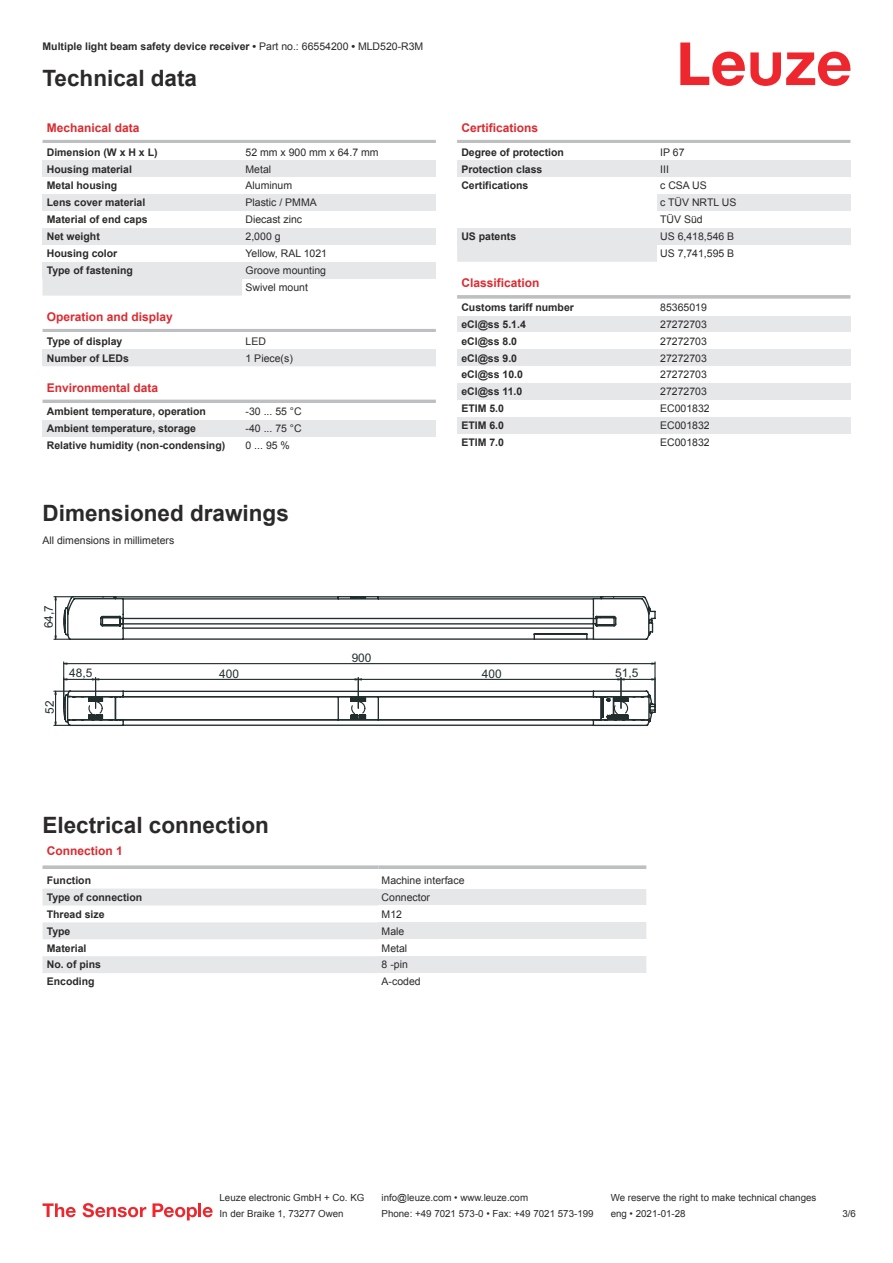
<style>
.page{position:relative;width:893px;height:1263px;background:#fff}
.page>*{position:absolute;margin:0;border:0;box-sizing:border-box;transform-origin:0 0}
.t1{font:700 22.5px "Arial";color:#2b292a}
.t2{font:700 12px "Arial";color:#db2a30}
.t3{font:11.85px "Arial";color:#222d2e}
.t4{font:700 10.5px "Arial";color:#2b292a}
.t5{font:10.5px/17px "Arial";color:#2b292a}
.t6{font:9.75px "Arial";color:#2b292a}
.s1{font-weight:400}
</style>
<div class="page">
<svg style="left:680px;top:43px;width:170px;height:43px"></svg>
<div style="left:43px;top:279px;width:199px;height:17px;background:#e6e7e9"></div>
<hr style="left:43px;top:140px;width:393px;height:3px;background:#bdbfc1">
<div style="left:43px;top:160px;width:199px;height:17px;background:#e6e7e9"></div>
<div style="left:242px;top:160px;width:194px;height:17px;background:#e6e7e9"></div>
<div style="left:43px;top:194px;width:199px;height:17px;background:#e6e7e9"></div>
<div style="left:242px;top:194px;width:194px;height:17px;background:#e6e7e9"></div>
<div style="left:43px;top:228px;width:199px;height:17px;background:#e6e7e9"></div>
<div style="left:242px;top:228px;width:194px;height:17px;background:#e6e7e9"></div>
<div style="left:43px;top:262px;width:199px;height:17px;background:#e6e7e9"></div>
<div style="left:242px;top:262px;width:194px;height:17px;background:#e6e7e9"></div>
<hr style="left:43px;top:329px;width:393px;height:3px;background:#bdbfc1">
<div style="left:43px;top:349px;width:199px;height:17px;background:#e6e7e9"></div>
<div style="left:242px;top:349px;width:194px;height:17px;background:#e6e7e9"></div>
<hr style="left:43px;top:400px;width:393px;height:3px;background:#bdbfc1">
<div style="left:43px;top:420px;width:199px;height:17px;background:#e6e7e9"></div>
<div style="left:242px;top:420px;width:194px;height:17px;background:#e6e7e9"></div>
<svg style="left:43px;top:889px;width:335px;height:84px;fill:#e6e7e9"></svg>
<svg style="left:43px;top:865px;width:335px;height:4px"></svg>
<svg style="left:378px;top:865px;width:268px;height:4px"></svg>
<div style="left:378px;top:888px;width:268px;height:17px;background:#e6e7e9"></div>
<div style="left:378px;top:922px;width:268px;height:17px;background:#e6e7e9"></div>
<div style="left:378px;top:956px;width:268px;height:17px;background:#e6e7e9"></div>
<div style="left:457px;top:245px;width:200px;height:17px;background:#e6e7e9"></div>
<hr style="left:457px;top:140px;width:393px;height:3px;background:#bdbfc1">
<div style="left:457px;top:160px;width:200px;height:17px;background:#e6e7e9"></div>
<div style="left:657px;top:160px;width:193px;height:17px;background:#e6e7e9"></div>
<div style="left:657px;top:194px;width:193px;height:17px;background:#e6e7e9"></div>
<div style="left:457px;top:228px;width:200px;height:17px;background:#e6e7e9"></div>
<div style="left:657px;top:228px;width:193px;height:17px;background:#e6e7e9"></div>
<svg style="left:457px;top:295px;width:393px;height:4px;background:#c3c5c7"></svg>
<div style="left:457px;top:316px;width:200px;height:16px;background:#e6e7e9"></div>
<div style="left:657px;top:316px;width:193px;height:16px;background:#e6e7e9"></div>
<div style="left:457px;top:349px;width:200px;height:17px;background:#e6e7e9"></div>
<div style="left:657px;top:349px;width:193px;height:17px;background:#e6e7e9"></div>
<div style="left:457px;top:383px;width:200px;height:17px;background:#e6e7e9"></div>
<div style="left:657px;top:383px;width:193px;height:17px;background:#e6e7e9"></div>
<div style="left:457px;top:417px;width:200px;height:17px;background:#e6e7e9"></div>
<div style="left:657px;top:417px;width:193px;height:17px;background:#e6e7e9"></div>
<svg style="left:43px;top:1203px;width:33px;height:14px"></svg>
<svg style="left:83px;top:1203px;width:63px;height:14px"></svg>
<svg style="left:153px;top:1203px;width:44px;height:17px"></svg>
<hr style="left:198px;top:1203px;width:3px;height:14px;background:#ed272d">
<svg style="left:203px;top:1207px;width:10px;height:10px"></svg>
<svg style="left:68px;top:664px;width:534px;height:1px"></svg>
<hr style="left:63px;top:662px;width:1px;height:46px;background:#222d2e">
<hr style="left:654px;top:662px;width:2px;height:46px;background:#222d2e">
<hr style="left:67px;top:663px;width:585px;height:1px;background:#222d2e">
<svg style="left:63px;top:662px;width:5px;height:3px"></svg>
<svg style="left:650px;top:662px;width:6px;height:3px"></svg>
<svg style="left:54px;top:596px;width:602px;height:44px"></svg>
<svg style="left:54px;top:677px;width:602px;height:49px"></svg>
<p class="t4" style="left:43px;top:43px;width:382px">Multiple light beam safety device receiver • <span class="s1">Part no.: 66554200</span> • <span class="s1">MLD520-R3M</span></p>
<h1 class="t1" style="left:43px;top:70px;width:156px">Technical data</h1>
<p class="t2" style="left:47px;top:123px;width:94px">Mechanical data</p>
<p class="t4" style="left:47px;top:148px;width:112px">Dimension (W x H x L)</p>
<p class="t5" style="left:246px;top:144px;width:135px">52 mm x 900 mm x 64.7 mm</p>
<p class="t4" style="left:47px;top:165px;width:87px">Housing material</p>
<p class="t5" style="left:246px;top:161px;width:27px">Metal</p>
<p class="t4" style="left:47px;top:182px;width:72px">Metal housing</p>
<p class="t5" style="left:246px;top:178px;width:48px">Aluminum</p>
<p class="t4" style="left:47px;top:199px;width:100px">Lens cover material</p>
<p class="t5" style="left:246px;top:195px;width:73px">Plastic / PMMA</p>
<p class="t4" style="left:47px;top:216px;width:102px">Material of end caps</p>
<p class="t5" style="left:246px;top:212px;width:58px">Diecast zinc</p>
<p class="t4" style="left:47px;top:233px;width:55px">Net weight</p>
<p class="t5" style="left:246px;top:229px;width:37px">2,000 g</p>
<p class="t4" style="left:47px;top:249px;width:72px">Housing color</p>
<p class="t5" style="left:246px;top:246px;width:83px">Yellow, RAL 1021</p>
<p class="t4" style="left:47px;top:266px;width:88px">Type of fastening</p>
<p class="t5" style="left:246px;top:263px;width:82px">Groove mounting<br>Swivel mount</p>
<p class="t2" style="left:47px;top:312px;width:128px">Operation and display</p>
<p class="t4" style="left:47px;top:337px;width:77px">Type of display</p>
<p class="t5" style="left:246px;top:333px;width:22px">LED</p>
<p class="t4" style="left:47px;top:354px;width:84px">Number of LEDs</p>
<p class="t5" style="left:246px;top:350px;width:49px">1 Piece(s)</p>
<p class="t2" style="left:47px;top:383px;width:113px">Environmental data</p>
<p class="t4" style="left:47px;top:408px;width:161px">Ambient temperature, operation</p>
<p class="t5" style="left:246px;top:404px;width:58px">-30 ... 55 °C</p>
<p class="t4" style="left:47px;top:425px;width:151px">Ambient temperature, storage</p>
<p class="t5" style="left:246px;top:421px;width:58px">-40 ... 75 °C</p>
<p class="t4" style="left:47px;top:442px;width:180px">Relative humidity (non-condensing)</p>
<p class="t5" style="left:246px;top:438px;width:46px">0 ... 95 %</p>
<h1 class="t1" style="left:43px;top:505px;width:248px">Dimensioned drawings</h1>
<p class="t5" style="left:43px;top:533px;width:133px">All dimensions in millimeters</p>
<p class="t3" style="left:44px;top:628px;width:25px;rotate:-90deg">64,7</p>
<p class="t3" style="left:352px;top:653px;width:21px">900</p>
<p class="t2" style="left:461px;top:123px;width:78px">Certifications</p>
<p class="t4" style="left:461px;top:148px;width:104px">Degree of protection</p>
<p class="t5" style="left:660px;top:144px;width:26px">IP 67</p>
<p class="t4" style="left:461px;top:165px;width:83px">Protection class</p>
<p class="t5" style="left:660px;top:161px;width:10px">III</p>
<p class="t4" style="left:461px;top:182px;width:69px">Certifications</p>
<p class="t5" style="left:660px;top:178px;width:78px">c CSA US<br>c TÜV NRTL US<br>TÜV Süd</p>
<p class="t4" style="left:461px;top:232px;width:56px">US patents</p>
<p class="t5" style="left:660px;top:229px;width:76px">US 6,418,546 B<br>US 7,741,595 B</p>
<p class="t2" style="left:461px;top:279px;width:80px">Classification</p>
<p class="t4" style="left:461px;top:303px;width:114px">Customs tariff number</p>
<p class="t5" style="left:660px;top:300px;width:48px">85365019</p>
<p class="t4" style="left:461px;top:320px;width:66px">eCl@ss 5.1.4</p>
<p class="t5" style="left:660px;top:317px;width:48px">27272703</p>
<p class="t4" style="left:461px;top:337px;width:57px">eCl@ss 8.0</p>
<p class="t5" style="left:660px;top:333px;width:48px">27272703</p>
<p class="t4" style="left:461px;top:354px;width:57px">eCl@ss 9.0</p>
<p class="t5" style="left:660px;top:350px;width:48px">27272703</p>
<p class="t4" style="left:461px;top:371px;width:63px">eCl@ss 10.0</p>
<p class="t5" style="left:660px;top:367px;width:48px">27272703</p>
<p class="t4" style="left:461px;top:388px;width:63px">eCl@ss 11.0</p>
<p class="t5" style="left:660px;top:384px;width:48px">27272703</p>
<p class="t4" style="left:461px;top:405px;width:44px">ETIM 5.0</p>
<p class="t5" style="left:660px;top:401px;width:51px">EC001832</p>
<p class="t4" style="left:461px;top:422px;width:44px">ETIM 6.0</p>
<p class="t5" style="left:660px;top:418px;width:51px">EC001832</p>
<p class="t4" style="left:461px;top:438px;width:44px">ETIM 7.0</p>
<p class="t5" style="left:660px;top:435px;width:51px">EC001832</p>
<p class="t3" style="left:45px;top:714px;width:15px;rotate:-90deg">52</p>
<p class="t3" style="left:69px;top:668px;width:25px">48,5</p>
<p class="t3" style="left:219px;top:669px;width:21px">400</p>
<p class="t3" style="left:482px;top:669px;width:21px">400</p>
<h1 class="t1" style="left:43px;top:816px;width:228px">Electrical connection</h1>
<p class="t2" style="left:47px;top:846px;width:78px">Connection 1</p>
<p class="t4" style="left:47px;top:876px;width:46px">Function</p>
<p class="t5" style="left:382px;top:873px;width:84px">Machine interface</p>
<p class="t4" style="left:47px;top:893px;width:97px">Type of connection</p>
<p class="t5" style="left:382px;top:889px;width:50px">Connector</p>
<p class="t4" style="left:47px;top:910px;width:59px">Thread size</p>
<p class="t5" style="left:382px;top:906px;width:22px">M12</p>
<p class="t4" style="left:47px;top:927px;width:25px">Type</p>
<p class="t5" style="left:382px;top:923px;width:24px">Male</p>
<p class="t4" style="left:47px;top:944px;width:41px">Material</p>
<p class="t5" style="left:382px;top:940px;width:27px">Metal</p>
<p class="t4" style="left:47px;top:961px;width:56px">No. of pins</p>
<p class="t5" style="left:382px;top:957px;width:28px">8 -pin</p>
<p class="t4" style="left:47px;top:978px;width:49px">Encoding</p>
<p class="t5" style="left:382px;top:974px;width:41px">A-coded</p>
<p class="t3" style="left:615px;top:668px;width:25px">51,5</p>
<p class="t6" style="left:220px;top:1194px;width:146px">Leuze electronic GmbH + Co. KG</p>
<p class="t6" style="left:381px;top:1194px;width:148px">info@leuze.com • www.leuze.com</p>
<p class="t6" style="left:611px;top:1194px;width:207px">We reserve the right to make technical changes</p>
<p class="t6" style="left:220px;top:1210px;width:126px">In der Braike 1, 73277 Owen</p>
<p class="t6" style="left:381px;top:1210px;width:214px">Phone: +49 7021 573-0 • Fax: +49 7021 573-199</p>
<p class="t6" style="left:611px;top:1210px;width:76px">eng • 2021-01-28</p>
<p class="t6" style="left:842px;top:1210px;width:15px">3 /6</p>
</div>
